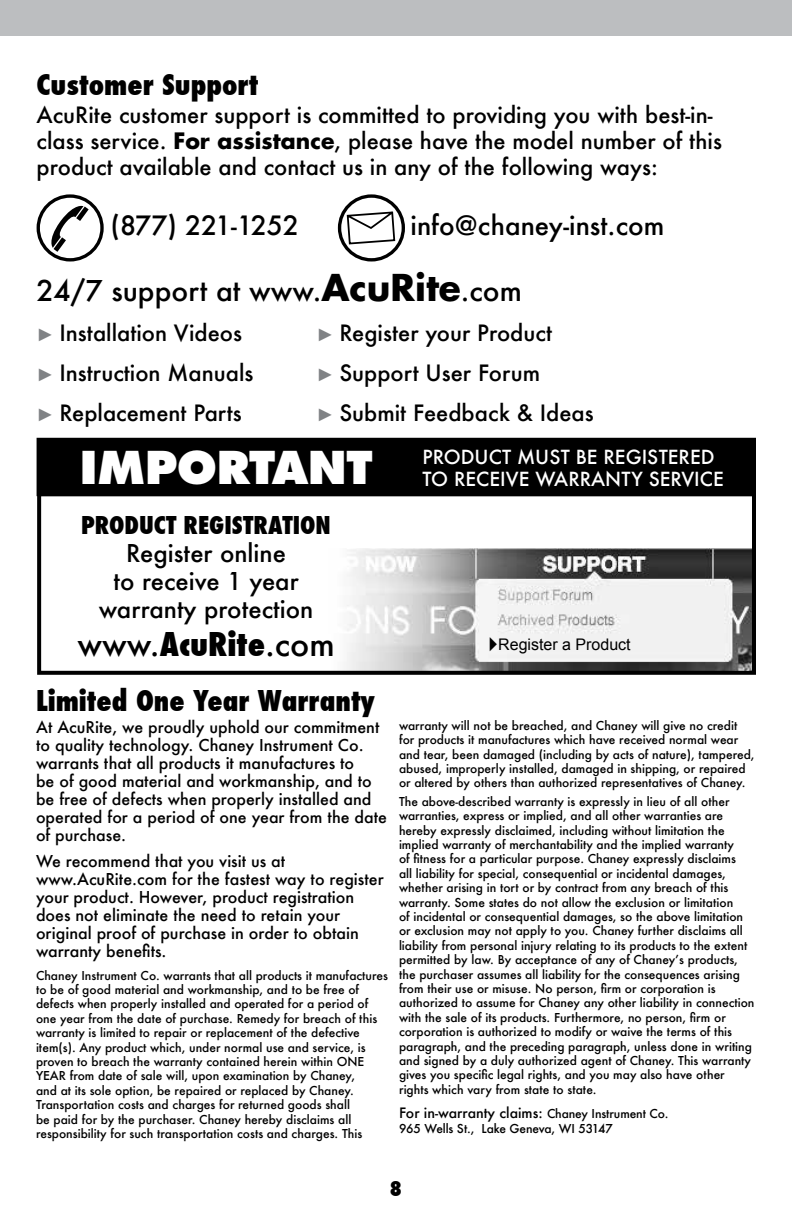
<style>
.page{position:relative;width:792px;height:1224px;background:#fff}
.page>*{position:absolute;margin:0;border:0;box-sizing:border-box;transform-origin:0 0}
.t1{font:800 44px "Futura";color:#fff}
.t2{font:500 32px "Futura";color:#000}
.t3{font:800 condensed 28px "Futura";color:#000}
.t4{font:500 28px "Futura";color:#000}
.t5{font:500 26px "Futura";color:#000}
.t6{font:500 24px/28px "Futura";color:#000;text-align:center}
.t7{font:500 22px/26px "Futura";color:#000}
.t8{font:800 condensed 20px "Futura";color:#000}
.t9{font:500 19px/22px "Futura";color:#fff}
.t10{font:500 16px/18px "Futura";color:#000}
.t11{font:16px "Arial";color:#000}
.t12{font:500 14px "Futura";color:#000}
.t13{font:500 12px/14.4px "Futura";color:#000}
.s1{font-weight:700}
.s2{font-weight:700;font-size:36px}
.s3{font-family:"Arial";font-weight:400;font-size:18px;color:#808285}
.s4{font-weight:800;font-stretch:condensed}
.s5{font-size:20px}
.s6{font-size:12px}
</style>
<div class="page">
<div style="left:0;top:0;width:792px;height:36px;background:#bcbec0"></div>
<svg style="left:47px;top:202px;width:42px;height:50px"></svg>
<div style="left:37px;top:194px;width:67px;height:68px;border:3px solid #000;border-radius:50%"></div>
<div style="left:338px;top:194px;width:67px;height:68px;border:3px solid #000;border-radius:50%"></div>
<svg style="left:345px;top:210px;width:51px;height:35px"></svg>
<div style="left:39px;top:440px;width:715px;height:54px;background:#000"></div>
<div style="left:37px;top:438px;width:719px;height:58px;border:4px solid #000"></div>
<img style="left:346px;top:549px;width:405px;height:121px">
<div style="left:37px;top:492px;width:719px;height:183px;border:4px solid #000"></div>
<p class="t3" style="left:37px;top:66px;width:223px">Customer Support</p>
<p class="t7" style="left:37px;top:102px;width:687px">AcuRite customer support is committed to providing you with best-in&shy;class service. <span class="s1">For assistance</span>, please have the model number of this product available and contact us in any of the following ways:</p>
<p class="t5" style="left:111px;top:208px;width:190px">(877) 221-1252</p>
<p class="t5" style="left:411px;top:208px;width:255px">info@chaney-inst.com</p>
<p class="t4" style="left:37px;top:271px;width:487px">24/7 support at www.<span class="s2">AcuRite</span>.com</p>
<p class="t7" style="left:37px;top:320px;width:207px"><span class="s3">►</span> Installation Videos</p>
<p class="t7" style="left:317px;top:320px;width:237px"><span class="s3">►</span> Register your Product</p>
<p class="t7" style="left:37px;top:360px;width:218px"><span class="s3">►</span> Instruction Manuals</p>
<p class="t7" style="left:317px;top:360px;width:225px"><span class="s3">►</span> Support User Forum</p>
<p class="t7" style="left:37px;top:400px;width:207px"><span class="s3">►</span> Replacement Parts</p>
<p class="t7" style="left:317px;top:400px;width:279px"><span class="s3">►</span> Submit Feedback &amp; Ideas</p>
<p class="t1" style="left:80px;top:441px;width:295px">IMPORTANT</p>
<p class="t9" style="left:422px;top:446px;width:303px">PRODUCT MUST BE REGISTERED<br>TO RECEIVE WARRANTY SERVICE</p>
<p class="t6" style="left:81px;top:511px;width:251px"><span class="s4">PRODUCT REGISTRATION<br></span>Register online<br>to receive 1 year warranty protection</p>
<p class="t2" style="left:77px;top:623px;width:259px">www.<span class="s4">AcuRite</span>.com</p>
<p class="t11" style="left:488px;top:634px;width:144px"><span class="s5">►</span>Register a Product</p>
<p class="t3" style="left:36px;top:682px;width:341px">Limited One Year Warranty</p>
<p class="t10" style="left:36px;top:718px;width:353px">At AcuRite, we proudly uphold our commitment to quality technology. Chaney Instrument Co. warrants that all products it manufactures to<br>be of good material and workmanship, and to be free of defects when properly installed and operated for a period of one year from the date of purchase.</p>
<p class="t10" style="left:36px;top:852px;width:349px">We recommend that you visit us at www.AcuRite.com for the fastest way to register your product. However, product registration does not eliminate the need to retain your original proof of purchase in order to obtain</p>
<p class="t10" style="left:36px;top:942px;width:132px">warranty benefits.</p>
<p class="t13" style="left:36px;top:968px;width:354px">Chaney Instrument Co. warrants that all products it manufactures to be of good material and workmanship, and to be free of defects when properly installed and operated for a period of one year from the date of purchase. Remedy for breach of this warranty is limited to repair or replacement of the defective item(s). Any product which, under normal use and service, is</p>
<p class="t13" style="left:36px;top:1054px;width:330px">proven to breach the warranty contained herein within ONE<br>YEAR from date of sale will, upon examination by Chaney,</p>
<p class="t13" style="left:36px;top:1083px;width:328px">and at its sole option, be repaired or replaced by Chaney.<br>Transportation costs and charges for returned goods shall be paid for by the purchaser. Chaney hereby disclaims all responsibility for such transportation costs and charges. This</p>
<p class="t13" style="left:399px;top:718px;width:357px">warranty will not be breached, and Chaney will give no credit for products it manufactures which have received normal wear and tear, been damaged (including by acts of nature), tampered, abused, improperly installed, damaged in shipping, or repaired</p>
<p class="t13" style="left:399px;top:776px;width:348px">or altered by others than authorized representatives of Chaney.</p>
<p class="t13" style="left:399px;top:794px;width:336px">The above-described warranty is expressly in lieu of all other warranties, express or implied, and all other warranties are hereby expressly disclaimed, including without limitation the implied warranty of merchantability and the implied warranty</p>
<p class="t13" style="left:399px;top:852px;width:338px">of fitness for a particular purpose. Chaney expressly disclaims</p>
<p class="t13" style="left:399px;top:866px;width:350px">all liability for special, consequential or incidental damages, whether arising in tort or by contract from any breach of this warranty. Some states do not allow the exclusion or limitation<br>of incidental or consequential damages, so the above limitation or exclusion may not apply to you. Chaney further disclaims all liability from personal injury relating to its products to the extent</p>
<p class="t13" style="left:399px;top:952px;width:340px">permitted by law. By acceptance of any of Chaney’s products,</p>
<p class="t13" style="left:399px;top:967px;width:343px">the purchaser assumes all liability for the consequences arising</p>
<p class="t13" style="left:399px;top:981px;width:357px">from their use or misuse. No person, firm or corporation is authorized to assume for Chaney any other liability in connection with the sale of its products. Furthermore, no person, firm or corporation is authorized to modify or waive the terms of this</p>
<p class="t13" style="left:399px;top:1039px;width:355px">paragraph, and the preceding paragraph, unless done in writing</p>
<p class="t13" style="left:399px;top:1053px;width:354px">and signed by a duly authorized agent of Chaney. This warranty gives you specific legal rights, and you may also have other</p>
<p class="t13" style="left:399px;top:1082px;width:199px">rights which vary from state to state.</p>
<p class="t12" style="left:399px;top:1103px;width:271px">For in-warranty claims: <span class="s6">Chaney Instrument Co.</span></p>
<p class="t13" style="left:399px;top:1121px;width:215px">965 Wells St., Lake Geneva, WI 53147</p>
<p class="t8" style="left:390px;top:1175px;width:14px">8</p>
</div>
